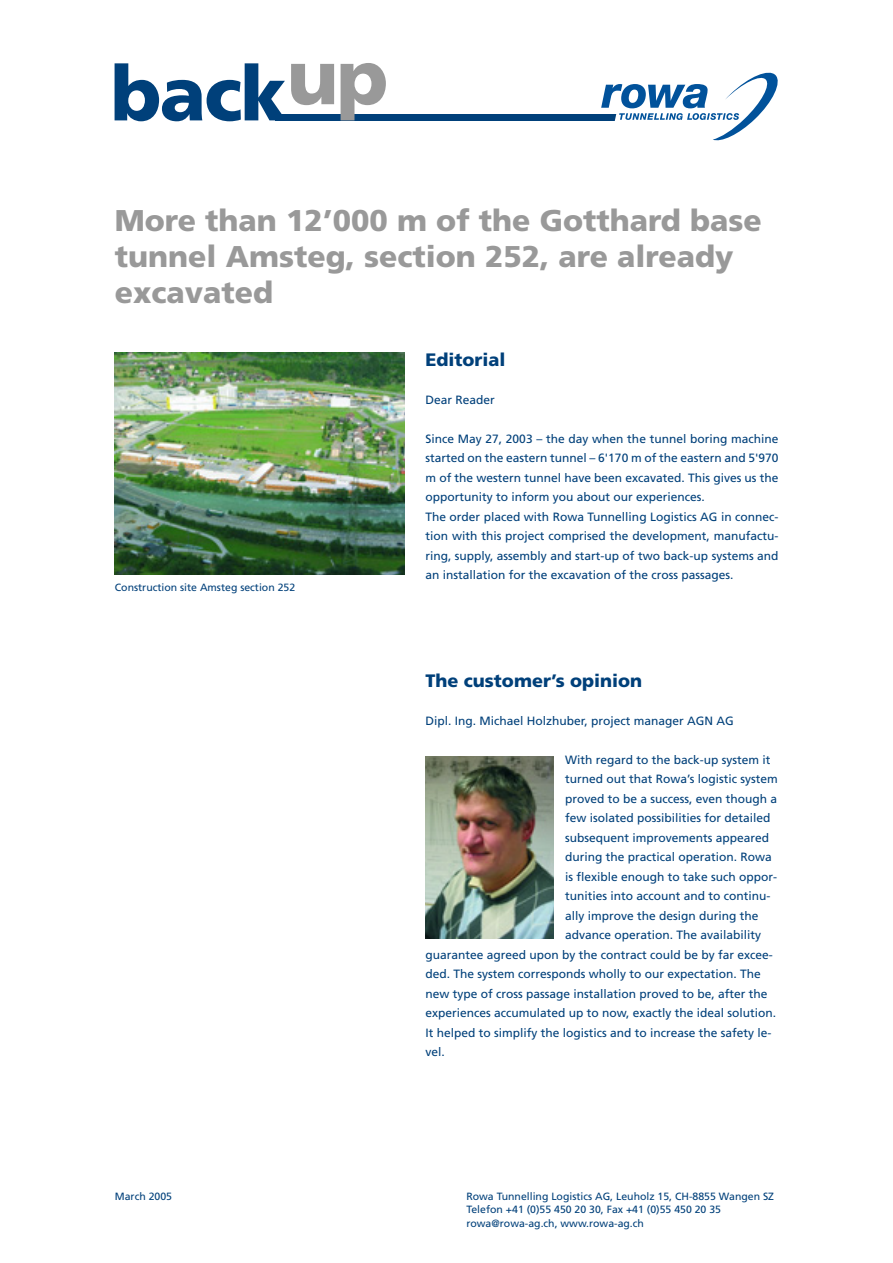
<style>
.page{position:relative;width:893px;height:1263px;background:#fff}
.page>*{position:absolute;margin:0;border:0;box-sizing:border-box;transform-origin:0 0}
.t1{font:900 76.05px "Frutiger";color:#00407a}
.t2{font:900 30px/36px "Frutiger";color:#999}
.t3{font:900 18px "Frutiger";color:#00407a}
.t4{font:12px/19.5px "Frutiger";color:#00407a}
.t5{font:10.5px/13.5px "Frutiger";color:#00407a}
</style>
<div class="page">
<div style="left:275px;top:114px;width:342px;height:6px;background:#00407a"></div>
<svg style="left:601px;top:72px;width:177px;height:69px"></svg>
<img style="left:425px;top:756px;width:128px;height:183px">
<img style="left:115px;top:353px;width:289px;height:222px">
<h1 class="t1" style="left:111px;top:63px;width:279px">back<sup>up</sup></h1>
<h2 class="t2" style="left:115px;top:205px;width:648px">More than 12’000 m of the Gotthard base tunnel Amsteg, section 252, are already excavated</h2>
<p class="t5" style="left:115px;top:581px;width:182px">Construction site Amsteg section 252</p>
<h3 class="t3" style="left:425px;top:353px;width:82px">Editorial</h3>
<p class="t4" style="left:425px;top:391px;width:71px">Dear Reader</p>
<p class="t4" style="left:425px;top:430px;width:354px">Since May 27, 2003 – the day when the tunnel boring machine started on the eastern tunnel – 6'170 m of the eastern and 5'970 m of the western tunnel have been excavated. This gives us the opportunity to inform you about our experiences.<br>The order placed with Rowa Tunnelling Logistics AG in connec&shy;tion with this project comprised the development, manufactu&shy;ring, supply, assembly and start-up of two back-up systems and an installation for the excavation of the cross passages.</p>
<h3 class="t3" style="left:425px;top:674px;width:218px">The customer’s opinion</h3>
<p class="t4" style="left:425px;top:712px;width:310px">Dipl. Ing. Michael Holzhuber, project manager AGN AG</p>
<p class="t4" style="left:565px;top:751px;width:207px">With regard to the back-up system it</p>
<p class="t4" style="left:565px;top:770px;width:214px">turned out that Rowa’s logistic system</p>
<p class="t4" style="left:565px;top:790px;width:213px">proved to be a success, even though a</p>
<p class="t4" style="left:565px;top:809px;width:207px">few isolated possibilities for detailed</p>
<p class="t4" style="left:565px;top:829px;width:206px">subsequent improvements appeared</p>
<p class="t4" style="left:565px;top:848px;width:208px">during the practical operation. Rowa</p>
<p class="t4" style="left:565px;top:868px;width:213px">is flexible enough to take such oppor-</p>
<p class="t4" style="left:565px;top:887px;width:207px">tunities into account and to continu-</p>
<p class="t4" style="left:565px;top:907px;width:195px">ally improve the design during the</p>
<p class="t4" style="left:565px;top:926px;width:198px">advance operation. The availability</p>
<p class="t4" style="left:425px;top:946px;width:349px">guarantee agreed upon by the contract could be by far excee-</p>
<p class="t4" style="left:425px;top:965px;width:337px">ded. The system corresponds wholly to our expectation. The</p>
<p class="t4" style="left:425px;top:985px;width:344px">new type of cross passage installation proved to be, after the</p>
<p class="t4" style="left:425px;top:1004px;width:352px">experiences accumulated up to now, exactly the ideal solution.</p>
<p class="t4" style="left:425px;top:1024px;width:348px">It helped to simplify the logistics and to increase the safety le-</p>
<p class="t4" style="left:425px;top:1043px;width:21px">vel.</p>
<p class="t5" style="left:115px;top:1190px;width:59px">March 2005</p>
<p class="t5" style="left:466px;top:1190px;width:309px">Rowa Tunnelling Logistics AG, Leuholz 15, CH-8855 Wangen SZ<br>Telefon +41 (0)55 450 20 30, Fax +41 (0)55 450 20 35 rowa@rowa-ag.ch, www.rowa-ag.ch</p>
</div>
